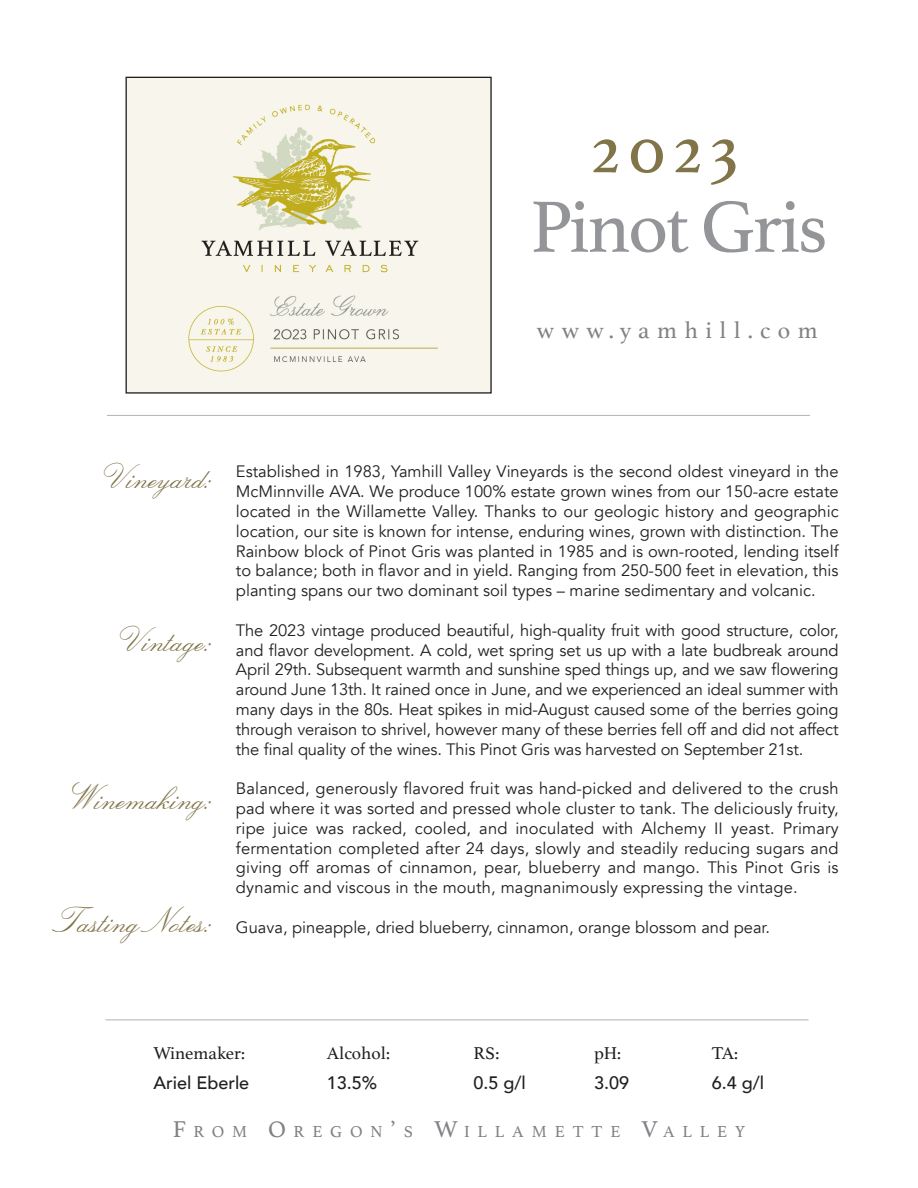
<style>
.page{position:relative;width:918px;height:1188px;background:#fff}
.page>*{position:absolute;margin:0;border:0;box-sizing:border-box;transform-origin:0 0}
.t1{font:76.5px "Athelas";letter-spacing:-.03em;color:#939598}
.t2{font:69px "Athelas";color:#817448}
.t3{font:36px "Lucia BT";color:#817448}
.t4{font:24px "Athelas";letter-spacing:.31em;color:#808285}
.t5{font:500 18px "Avenir";color:#231f20}
.t6{font:18px "Athelas";color:#231f20}
.t7{font:16.8px "Athelas";letter-spacing:.47em;color:#808285}
.t8{font:16.5px/19.8px "Avenir";color:#231f20;text-align:justify}
.s1{font-size:24px}
</style>
<div class="page">
<img style="left:128px;top:79px;width:362px;height:313px">
<div style="left:126px;top:77px;width:366px;height:317px;border:1px solid #231f20"></div>
<hr style="left:105px;top:1020px;width:704px;height:1px;background:#b2b3b7">
<hr style="left:107px;top:415px;width:703px;height:1px;background:#b2b3b7">
<p class="t2" style="left:591px;top:95px;width:149px">2023</p>
<p class="t1" style="left:530px;top:166px;width:299px">Pinot Gris</p>
<p class="t4" style="left:537px;top:311px;width:282px">www.yamhill.com</p>
<p class="t3" style="left:99px;top:457px;width:115px">Vineyard:</p>
<p class="t3" style="left:115px;top:620px;width:99px">Vintage:</p>
<p class="t3" style="left:66px;top:778px;width:148px">Winemaking:</p>
<p class="t3" style="left:54px;top:901px;width:160px">Tasting Notes:</p>
<p class="t8" style="left:236px;top:462px;width:604px">Established in 1983, Yamhill Valley Vineyards is the second oldest vineyard in the McMinnville AVA. We produce 100% estate grown wines from our 150-acre estate located in the Willamette Valley. Thanks to our geologic history and geographic location, our site is known for intense, enduring wines, grown with distinction. The Rainbow block of Pinot Gris was planted in 1985 and is own-rooted, lending itself to balance; both in flavor and in yield. Ranging from 250-500 feet in elevation, this planting spans our two dominant soil types – marine sedimentary and volcanic.</p>
<p class="t8" style="left:236px;top:620px;width:604px">The 2023 vintage produced beautiful, high-quality fruit with good structure, color, and flavor development. A cold, wet spring set us up with a late budbreak around April 29th. Subsequent warmth and sunshine sped things up, and we saw flowering around June 13th. It rained once in June, and we experienced an ideal summer with many days in the 80s. Heat spikes in mid-August caused some of the berries going through veraison to shrivel, however many of these berries fell off and did not affect the final quality of the wines. This Pinot Gris was harvested on September 21st.</p>
<p class="t8" style="left:236px;top:779px;width:604px">Balanced, generously flavored fruit was hand-picked and delivered to the crush pad where it was sorted and pressed whole cluster to tank. The deliciously fruity, ripe juice was racked, cooled, and inoculated with Alchemy II yeast. Primary fermentation completed after 24 days, slowly and steadily reducing sugars and giving off aromas of cinnamon, pear, blueberry and mango. This Pinot Gris is dynamic and viscous in the mouth, magnanimously expressing the vintage.</p>
<p class="t8" style="left:236px;top:917px;width:536px">Guava, pineapple, dried blueberry, cinnamon, orange blossom and pear.</p>
<p class="t6" style="left:153px;top:1039px;width:93px">Winemaker:</p>
<p class="t5" style="left:153px;top:1067px;width:97px">Ariel Eberle</p>
<p class="t6" style="left:327px;top:1039px;width:65px">Alcohol:</p>
<p class="t5" style="left:327px;top:1067px;width:52px">13.5%</p>
<p class="t6" style="left:712px;top:1039px;width:28px">TA:</p>
<p class="t5" style="left:712px;top:1067px;width:54px">6.4 g/l</p>
<p class="t7" style="left:173px;top:1118px;width:574px"><span class="s1">F</span>ROM <span class="s1">O</span>REGON<span class="s1">’</span>S <span class="s1">W</span>ILLAMETTE <span class="s1">V</span>ALLEY</p>
<p class="t6" style="left:473px;top:1039px;width:27px">RS:</p>
<p class="t5" style="left:473px;top:1067px;width:54px">0.5 g/l</p>
<p class="t6" style="left:594px;top:1039px;width:29px">pH:</p>
<p class="t5" style="left:594px;top:1067px;width:37px">3.09</p>
</div>
